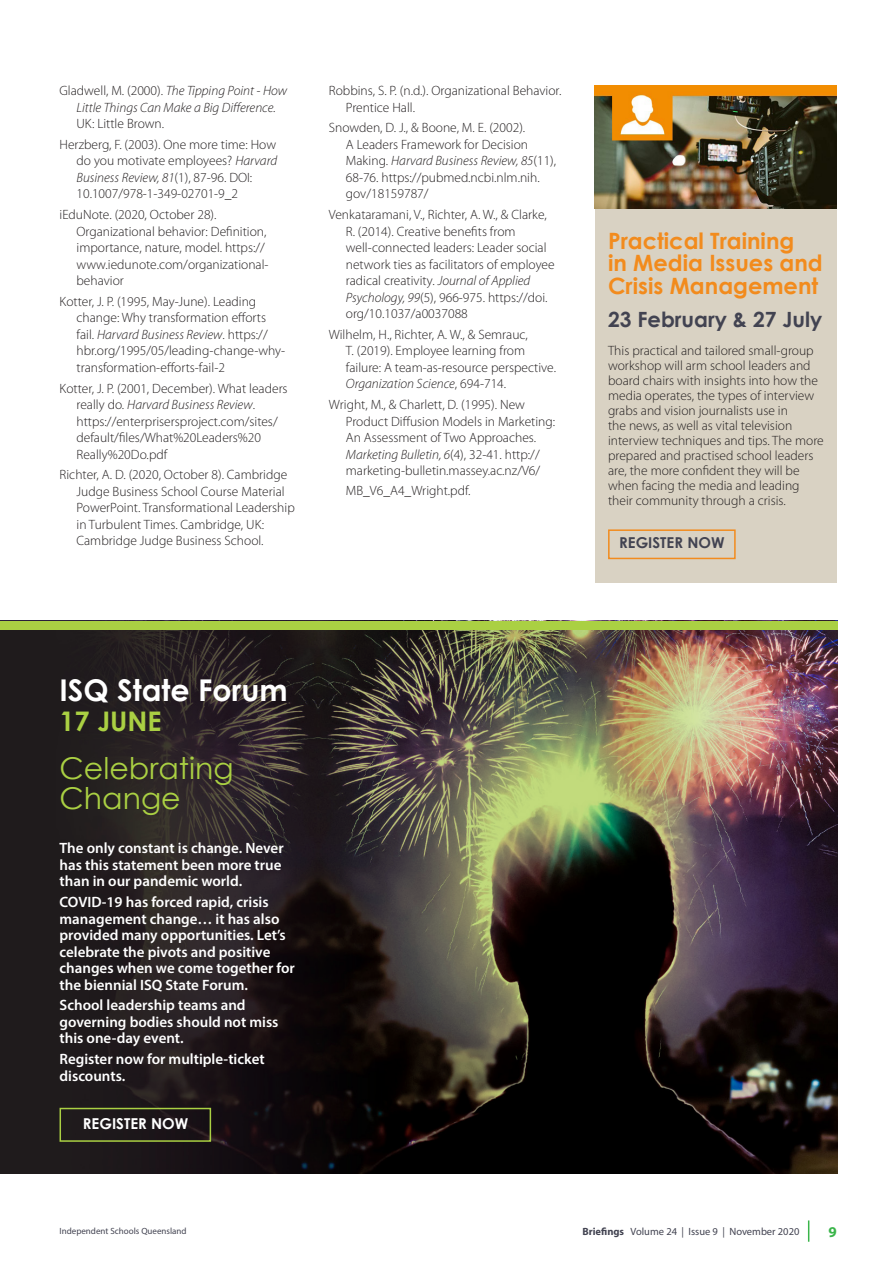
<style>
.page{position:relative;width:893px;height:1263px;background:#fff}
.page>*{position:absolute;margin:0;border:0;box-sizing:border-box;transform-origin:0 0}
.Key_event_title{font:30px/30px "Century Gothic";color:#aad043}
.Heading_1{font:700 30px "Century Gothic";color:#fff}
.Heading_1-2{font:700 27px "Century Gothic";color:#aad043}
.Heading_1-3{font:700 22.5px/22.5px "Century Gothic";color:#f28b1d}
.Heading_1-4{font:700 21px "Century Gothic";color:#424351}
.key_event_copy{font:600 15px/16.5px "Myriad Pro";color:#fff}
.t1{font:700 15px "Century Gothic";color:#fff}
.t2{font:700 15px "Century Gothic";color:#424351}
.t3{font:700 15px "Myriad Pro";color:#3ab54a}
.Bibliography{font:300 13.5px/16.5px "Myriad Pro";color:#231f20}
.Table_text{font:300 13.5px/15px "Myriad Pro";color:#231f20}
.Bibliography-2{font:italic 300 13.5px/16.5px "Myriad Pro";color:#231f20}
.t4{font:10.5px "Myriad Pro";color:#424351}
.t5{font:9px "Myriad Pro";color:#424351}
.s1{font-style:normal}
.s2{font-style:italic}
.s3{font-weight:700}
</style>
<div class="page">
<svg style="left:808px;top:1220px;width:1px;height:22px"></svg>
<img style="left:0;top:629px;width:838px;height:545px">
<div style="left:60px;top:1108px;width:151px;height:34px;border:2px solid #aad043"></div>
<div style="left:595px;top:208px;width:242px;height:375px;background:#d9d2c3"></div>
<img style="left:595px;top:85px;width:242px;height:123px">
<div style="left:608px;top:529px;width:128px;height:30px;border:2px solid #f28b1d"></div>
<div style="left:0;top:621px;width:838px;height:8px;background:#aad043"></div>
<p class="Bibliography-2" style="left:77px;top:82px;width:212px;text-indent:-17px"><span class="s1">Gladwell, M. (2000).</span> The Tipping Point - How<br>Little Things Can Make a Big Difference.<br><span class="s1">UK: Little Brown.</span></p>
<p class="Bibliography" style="left:77px;top:136px;width:202px;text-indent:-17px">Herzberg, F. (2003). One more time: How do you motivate employees? <span class="s2">Harvard Business Review, 81</span>(1), 87-96. DOI:<br>10.1007/978-1-349-02701-9_2</p>
<p class="Bibliography" style="left:77px;top:206px;width:194px;text-indent:-17px">iEduNote. (2020, October 28).<br>Organizational behavior: Definition, importance, nature, model. https:// www.iedunote.com/organizational&shy;behavior</p>
<p class="Bibliography" style="left:77px;top:293px;width:210px;text-indent:-17px">Kotter, J. P. (1995, May-June). Leading change: Why transformation efforts fail. <span class="s2">Harvard Business Review</span>. https:// hbr.org/1995/05/leading-change-why&shy;transformation-efforts-fail-2</p>
<p class="Bibliography" style="left:77px;top:380px;width:213px;text-indent:-17px">Kotter, J. P. (2001, December). What leaders really do. <span class="s2">Harvard Business Review</span>. https://enterprisersproject.com/sites/ default/files/What%20Leaders%20<br>Really%20Do.pdf</p>
<p class="Bibliography" style="left:77px;top:467px;width:220px;text-indent:-17px">Richter, A. D. (2020, October 8). Cambridge Judge Business School Course Material PowerPoint. Transformational Leadership in Turbulent Times. Cambridge, UK:<br>Cambridge Judge Business School.</p>
<p class="Bibliography" style="left:346px;top:82px;width:217px;text-indent:-17px">Robbins, S. P. (n.d.). Organizational Behavior.<br>Prentice Hall.</p>
<p class="Bibliography" style="left:346px;top:120px;width:212px;text-indent:-17px">Snowden, D. J., &amp; Boone, M. E. (2002).<br>A Leaders Framework for Decision Making. <span class="s2">Harvard Business Review, 85</span>(11), 68-76. https://pubmed.ncbi.nlm.nih. gov/18159787/</p>
<p class="Bibliography" style="left:346px;top:206px;width:210px;text-indent:-17px">Venkataramani, V., Richter, A. W., &amp; Clarke, R. (2014). Creative benefits from well-connected leaders: Leader social network ties as facilitators of employee radical creativity. <span class="s2">Journal of Applied Psychology, 99</span>(5), 966-975. https://doi. org/10.1037/a0037088</p>
<p class="Bibliography" style="left:346px;top:326px;width:212px;text-indent:-17px">Wilhelm, H., Richter, A. W., &amp; Semrauc,<br>T. (2019). Employee learning from failure: A team-as-resource perspective.<br><span class="s2">Organization Science</span>, 694-714.</p>
<p class="Bibliography" style="left:346px;top:396px;width:211px;text-indent:-17px">Wright, M., &amp; Charlett, D. (1995). New Product Diffusion Models in Marketing:<br>An Assessment of Two Approaches.<br><span class="s2">Marketing Bulletin, 6</span>(4), 32-41. http:// marketing-bulletin.massey.ac.nz/V6/</p>
<p class="Bibliography" style="left:346px;top:482px;width:126px">MB_V6_A4_Wright.pdf.</p>
<p class="Heading_1-3" style="left:608px;top:228px;width:216px">Practical Training<br>in Media Issues and<br>Crisis Management</p>
<p class="Heading_1-4" style="left:608px;top:304px;width:216px">23 February &amp; 27 July</p>
<p class="Table_text" style="left:608px;top:343px;width:217px">This practical and tailored small-group workshop will arm school leaders and board chairs with insights into how the media operates, the types of interview grabs and vision journalists use in<br>the news, as well as vital television interview techniques and tips. The more prepared and practised school leaders are, the more confident they will be when facing the media and leading their community through a crisis.</p>
<p class="t2" style="left:619px;top:532px;width:107px">REGISTER NOW</p>
<p class="Heading_1" style="left:60px;top:668px;width:229px">ISQ State Forum</p>
<p class="Heading_1-2" style="left:60px;top:701px;width:104px">17 JUNE</p>
<p class="Key_event_title" style="left:60px;top:753px;width:176px">Celebrating<br>Change</p>
<p class="key_event_copy" style="left:60px;top:839px;width:226px">The only constant is change. Never has this statement been more true than in our pandemic world.</p>
<p class="key_event_copy" style="left:60px;top:893px;width:237px">COVID-19 has forced rapid, crisis management change… it has also provided many opportunities. Let’s celebrate the pivots and positive changes when we come together for the biennial ISQ State Forum.</p>
<p class="key_event_copy" style="left:60px;top:996px;width:221px">School leadership teams and governing bodies should not miss this one-day event.</p>
<p class="key_event_copy" style="left:60px;top:1050px;width:207px">Register now for multiple-ticket discounts.</p>
<p class="t1" style="left:83px;top:1112px;width:107px">REGISTER NOW</p>
<p class="t5" style="left:60px;top:1226px;width:129px">Independent Schools Queensland</p>
<p class="t4" style="left:582px;top:1225px;width:219px"><span class="s3">Briefings</span> Volume 24 | Issue 9 | November 2020</p>
<p class="t3" style="left:829px;top:1222px;width:10px">9</p>
</div>
